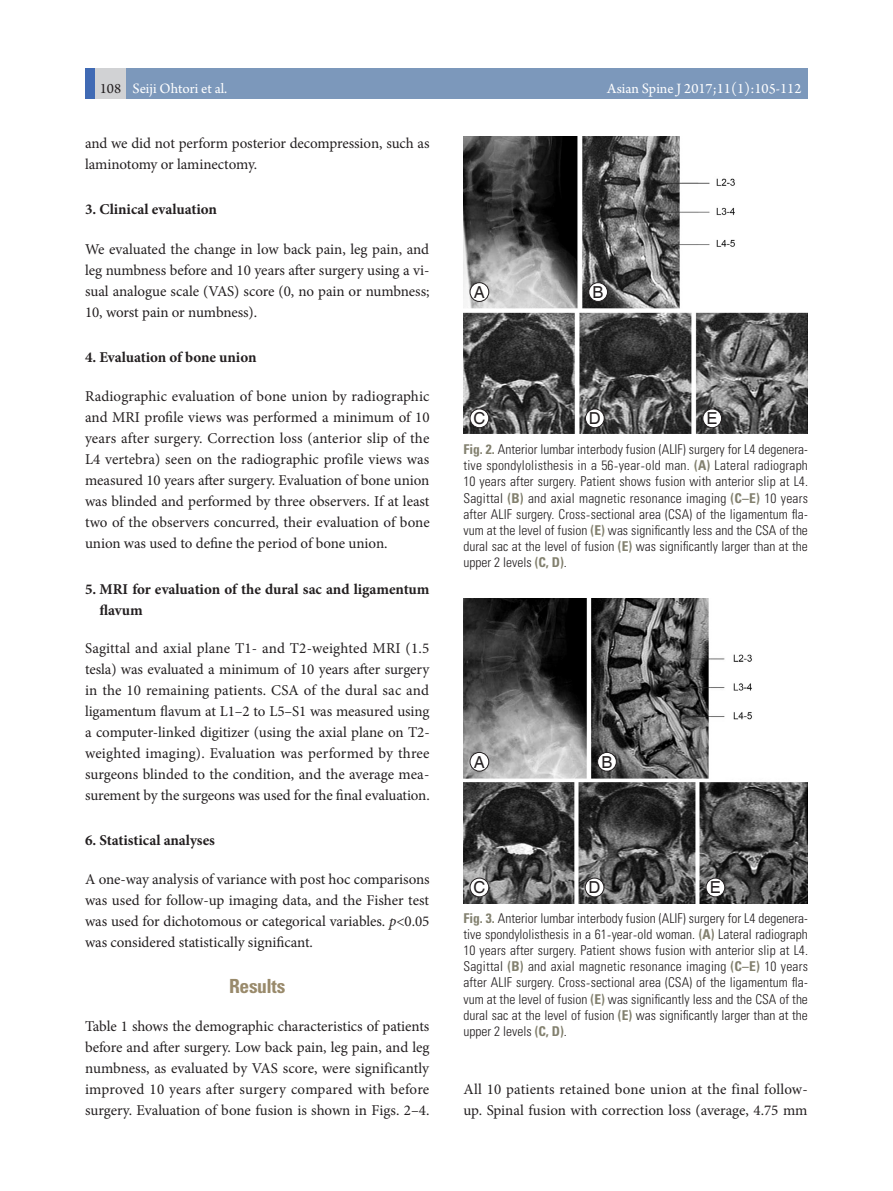
<style>
.page{position:relative;width:893px;height:1191px;background:#fff}
.page>*{position:absolute;margin:0;border:0;box-sizing:border-box;transform-origin:0 0}
.본문_대제목{font:700 condensed 19.5px "Univers LT Std";letter-spacing:-.02em;color:#998a6b}
.t1{font:16.5px "Helvetica";color:#231f20}
.본문_내용_첫문단{font:15px/21px "Minion Pro";letter-spacing:-.005em;color:#231f20;text-align:justify}
.본문_중제목{font:700 15px/21px "Minion Pro";letter-spacing:-.005em;color:#231f20}
.t2{font:15px "Arno Pro";color:#fff}
.표_그림설명{font:300 condensed 13.5px/16.2px "Univers LT Std";color:#231f20;text-align:justify}
.s1{color:#231f20}
.s2{font-style:italic}
.s3{font-weight:700;color:#82806e}
.s4{font-family:"Minion Pro";font-weight:400;font-stretch:normal}
</style>
<div class="page">
<div style="left:85px;top:68px;width:58px;height:31px;background:#d1d2d4"></div>
<div style="left:126px;top:68px;width:682px;height:31px;background:#7c98bb"></div>
<div style="left:85px;top:68px;width:10px;height:31px;background:#406ab4"></div>
<img style="left:463px;top:598px;width:345px;height:305px">
<div style="left:470px;top:752px;width:19px;height:19px;background:#fff;border-radius:50%"></div>
<div style="left:470px;top:752px;width:19px;height:19px;border:1px solid #231f20;border-radius:50%"></div>
<div style="left:598px;top:752px;width:18px;height:19px;background:#fff;border-radius:50%"></div>
<div style="left:597px;top:752px;width:19px;height:19px;border:1px solid #231f20;border-radius:50%"></div>
<div style="left:470px;top:878px;width:19px;height:19px;background:#fff;border-radius:50%"></div>
<div style="left:470px;top:878px;width:19px;height:19px;border:1px solid #231f20;border-radius:50%"></div>
<div style="left:706px;top:878px;width:19px;height:19px;background:#fff;border-radius:50%"></div>
<div style="left:706px;top:878px;width:19px;height:19px;border:1px solid #231f20;border-radius:50%"></div>
<div style="left:585px;top:878px;width:19px;height:19px;background:#fff;border-radius:50%"></div>
<div style="left:585px;top:878px;width:19px;height:19px;border:1px solid #231f20;border-radius:50%"></div>
<img style="left:463px;top:136px;width:345px;height:298px">
<div style="left:470px;top:283px;width:19px;height:18px;background:#fff;border-radius:50%"></div>
<div style="left:470px;top:282px;width:19px;height:20px;border:1px solid #231f20;border-radius:50%"></div>
<div style="left:589px;top:283px;width:18px;height:18px;background:#fff;border-radius:50%"></div>
<div style="left:588px;top:282px;width:20px;height:20px;border:1px solid #231f20;border-radius:50%"></div>
<div style="left:470px;top:409px;width:19px;height:19px;background:#fff;border-radius:50%"></div>
<div style="left:470px;top:409px;width:19px;height:19px;border:1px solid #231f20;border-radius:50%"></div>
<div style="left:703px;top:409px;width:19px;height:19px;background:#fff;border-radius:50%"></div>
<div style="left:703px;top:409px;width:19px;height:19px;border:1px solid #231f20;border-radius:50%"></div>
<div style="left:585px;top:409px;width:19px;height:19px;background:#fff;border-radius:50%"></div>
<div style="left:585px;top:409px;width:19px;height:19px;border:1px solid #231f20;border-radius:50%"></div>
<p class="t2" style="left:100px;top:80px;width:129px"><span class="s1">108</span> Seiji Ohtori et al.</p>
<p class="t2" style="left:607px;top:80px;width:196px">Asian Spine J 2017;11(1):105-112</p>
<p class="본문_내용_첫문단" style="left:85px;top:133px;width:346px">and we did not perform posterior decompression, such as laminotomy or laminectomy.</p>
<p class="본문_중제목" style="left:85px;top:199px;width:134px">3. Clinical evaluation</p>
<p class="본문_내용_첫문단" style="left:85px;top:238px;width:346px">We evaluated the change in low back pain, leg pain, and leg numbness before and 10 years after surgery using a vi&shy;sual analogue scale (VAS) score (0, no pain or numbness; 10, worst pain or numbness).</p>
<p class="본문_중제목" style="left:85px;top:346px;width:173px">4. Evaluation of bone union</p>
<p class="본문_내용_첫문단" style="left:85px;top:385px;width:346px">Radiographic evaluation of bone union by radiographic and MRI profile views was performed a minimum of 10 years after surgery. Correction loss (anterior slip of the L4 vertebra) seen on the radiographic profile views was measured 10 years after surgery. Evaluation of bone union was blinded and performed by three observers. If at least two of the observers concurred, their evaluation of bone union was used to define the period of bone union.</p>
<p class="본문_중제목" style="left:99px;top:578px;width:332px;text-indent:-14px">5. MRI for evaluation of the dural sac and ligamentum flavum</p>
<p class="본문_내용_첫문단" style="left:85px;top:637px;width:346px">Sagittal and axial plane T1- and T2-weighted MRI (1.5 tesla) was evaluated a minimum of 10 years after surgery in the 10 remaining patients. CSA of the dural sac and ligamentum flavum at L1–2 to L5–S1 was measured using a computer-linked digitizer (using the axial plane on T2- weighted imaging). Evaluation was performed by three surgeons blinded to the condition, and the average mea&shy;surement by the surgeons was used for the final evaluation.</p>
<p class="본문_중제목" style="left:85px;top:829px;width:131px">6. Statistical analyses</p>
<p class="본문_내용_첫문단" style="left:85px;top:868px;width:346px">A one-way analysis of variance with post hoc comparisons was used for follow-up imaging data, and the Fisher test was used for dichotomous or categorical variables. <span class="s2">p</span>&lt;0.05 was considered statistically significant.</p>
<p class="본문_대제목" style="left:229px;top:973px;width:58px">Results</p>
<p class="본문_내용_첫문단" style="left:85px;top:1015px;width:346px">Table 1 shows the demographic characteristics of patients before and after surgery. Low back pain, leg pain, and leg numbness, as evaluated by VAS score, were significantly improved 10 years after surgery compared with before surgery. Evaluation of bone fusion is shown in Figs. 2–4.</p>
<p class="t1" style="left:474px;top:282px;width:13px">A</p>
<p class="t1" style="left:593px;top:282px;width:13px">B</p>
<p class="t1" style="left:473px;top:409px;width:13px">C</p>
<p class="t1" style="left:589px;top:409px;width:13px">D</p>
<p class="t1" style="left:707px;top:409px;width:13px">E</p>
<p class="표_그림설명" style="left:463px;top:441px;width:346px"><span class="s3">Fig. 2.</span> Anterior lumbar interbody fusion (ALIF) surgery for L4 degenera&shy;tive spondylolisthesis in a 56<span class="s4">-</span>year<span class="s4">-</span>old man. <span class="s3">(A)</span> Lateral radiograph 10 years after surgery. Patient shows fusion with anterior slip at L4.<br>Sagittal <span class="s3">(B)</span> and axial magnetic resonance imaging <span class="s3">(C–E)</span> 10 years after ALIF surgery. Cross<span class="s4">-</span>sectional area (CSA) of the ligamentum fla&shy;vum at the level of fusion <span class="s3">(E)</span> was significantly less and the CSA of the dural sac at the level of fusion <span class="s3">(E)</span> was significantly larger than at the upper 2 levels <span class="s3">(C, D)</span>.</p>
<p class="t1" style="left:474px;top:752px;width:13px">A</p>
<p class="t1" style="left:601px;top:752px;width:13px">B</p>
<p class="t1" style="left:473px;top:878px;width:13px">C</p>
<p class="t1" style="left:588px;top:878px;width:13px">D</p>
<p class="t1" style="left:710px;top:878px;width:13px">E</p>
<p class="표_그림설명" style="left:463px;top:909px;width:346px"><span class="s3">Fig. 3.</span> Anterior lumbar interbody fusion (ALIF) surgery for L4 degenera&shy;tive spondylolisthesis in a 61<span class="s4">-</span>year<span class="s4">-</span>old woman. <span class="s3">(A)</span> Lateral radiograph 10 years after surgery. Patient shows fusion with anterior slip at L4.<br>Sagittal <span class="s3">(B)</span> and axial magnetic resonance imaging <span class="s3">(C–E)</span> 10 years after ALIF surgery. Cross<span class="s4">-</span>sectional area (CSA) of the ligamentum fla&shy;vum at the level of fusion <span class="s3">(E)</span> was significantly less and the CSA of the dural sac at the level of fusion <span class="s3">(E)</span> was significantly larger than at the upper 2 levels <span class="s3">(C, D)</span>.</p>
<p class="본문_내용_첫문단" style="left:463px;top:1078px;width:346px">All 10 patients retained bone union at the final follow&shy;up. Spinal fusion with correction loss (average, 4.75 mm</p>
</div>
